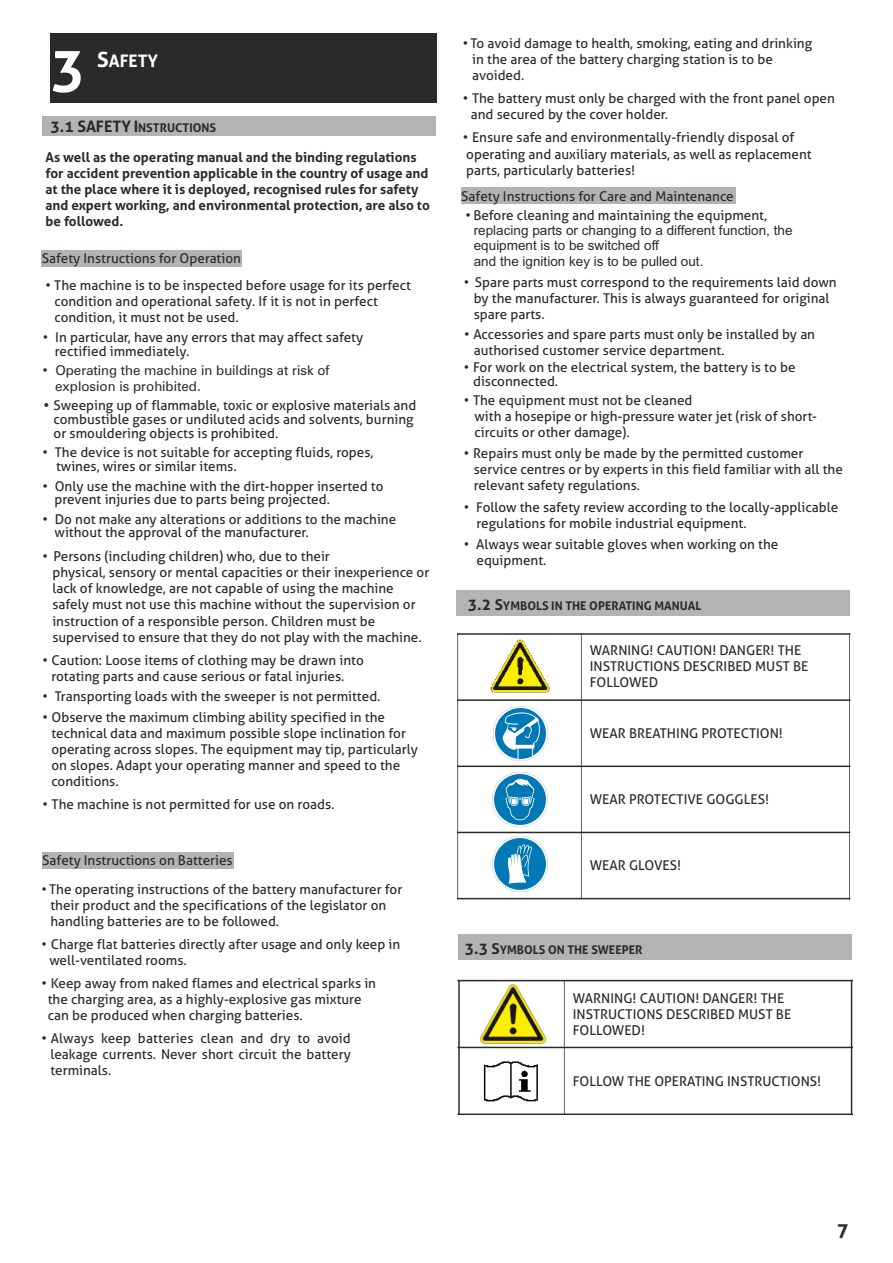
<style>
.page{position:relative;width:893px;height:1263px;background:#fff}
.page>*{position:absolute;margin:0;border:0;box-sizing:border-box;transform-origin:0 0}
.t1{font:700 57.75px "Aller";color:#fff}
.t2{font:700 19.5px "Aller";color:#2b2a29}
.t3{font:700 17.25px "Aller";color:#fff}
.t4{font:13.5px/16px "Aller";color:#2b2a29}
.t5{font:700 13.5px/16px "Aller";color:#2b2a29}
.t6{font:13.5px/15.1px "Arial";color:#2b2a29}
.t7{font:13.5px/16.4px "Zurich BT";color:#2b2a29}
.t8{font:700 12px "Aller";color:#2b2a29}
.s1{font-size:21px}
.s2{font-size:15.9px}
.s3{font-family:"Aller"}
.s4{font-family:"Zurich BT"}
.s5{font-size:15.75px}
.s6{font-size:15px}
</style>
<div class="page">
<div style="left:51px;top:33px;width:386px;height:70px;background:#2b2a29"></div>
<div style="left:461px;top:187px;width:274px;height:17px;background:#b2b3b3"></div>
<div style="left:43px;top:116px;width:393px;height:20px;background:#b2b3b3"></div>
<div style="left:42px;top:250px;width:200px;height:17px;background:#b2b3b3"></div>
<div style="left:42px;top:852px;width:191px;height:16px;background:#b2b3b3"></div>
<img style="left:491px;top:640px;width:59px;height:53px">
<hr style="left:457px;top:633px;width:1px;height:266px;background:#2b2a29">
<hr style="left:581px;top:633px;width:1px;height:266px;background:#2b2a29">
<hr style="left:849px;top:633px;width:1px;height:266px;background:#2b2a29">
<hr style="left:457px;top:898px;width:393px;height:1px;background:#2b2a29">
<hr style="left:457px;top:832px;width:393px;height:1px;background:#2b2a29">
<hr style="left:457px;top:766px;width:393px;height:1px;background:#2b2a29">
<hr style="left:457px;top:700px;width:393px;height:1px;background:#2b2a29">
<hr style="left:457px;top:633px;width:393px;height:1px;background:#2b2a29">
<img style="left:493px;top:706px;width:54px;height:55px">
<img style="left:493px;top:772px;width:54px;height:55px">
<img style="left:493px;top:837px;width:54px;height:54px">
<div style="left:457px;top:591px;width:393px;height:25px;background:#b2b3b3"></div>
<div style="left:458px;top:934px;width:393px;height:26px;background:#b2b3b3"></div>
<hr style="left:458px;top:980px;width:2px;height:135px;background:#2b2a29">
<hr style="left:564px;top:980px;width:1px;height:135px;background:#2b2a29">
<hr style="left:850px;top:980px;width:3px;height:135px;background:#2b2a29">
<hr style="left:457px;top:1114px;width:396px;height:1px;background:#2b2a29">
<hr style="left:457px;top:1047px;width:396px;height:1px;background:#2b2a29">
<hr style="left:457px;top:980px;width:396px;height:1px;background:#2b2a29">
<img style="left:480px;top:984px;width:67px;height:60px">
<img style="left:483px;top:1061px;width:55px;height:41px">
<h1 class="t1" style="left:51px;top:11px;width:36px">3</h1>
<h1 class="t1" style="left:51px;top:46px;width:36px">3</h1>
<p class="t3" style="left:97px;top:54px;width:62px"><span class="s1">S</span>AFETY</p>
<p class="t8" style="left:50px;top:123px;width:167px"><span class="s2">3.1 SAFETY I</span>NSTRUCTIONS</p>
<p class="t5" style="left:45px;top:150px;width:386px">As well as the operating manual and the binding regulations for accident prevention applicable in the country of usage and at the place where it is deployed, recognised rules for safety and expert working, and environmental protection, are also to be followed.</p>
<p class="t4" style="left:51px;top:252px;width:72px">rivinhgi g on</p>
<p class="t4" style="left:42px;top:252px;width:36px">Dwitc</p>
<p class="t4" style="left:42px;top:252px;width:201px">Safety Instructions for Operation</p>
<p class="t4" style="left:54px;top:278px;width:358px;text-indent:-9px">• The machine is to be inspected before usage for its perfect condition and operational safety. If it is not in perfect condition, it must not be used.</p>
<p class="t4" style="left:55px;top:332px;width:310px;line-height:13.6px;text-indent:-12px">• In particular, have any errors that may affect safety rectified immediately.</p>
<p class="t7" style="left:55px;top:363px;width:276px;text-indent:-13px"><span class="s3">•</span> Operating the machine in buildings at risk of explosion is prohibited.</p>
<p class="t4" style="left:54px;top:400px;width:364px;line-height:13.6px;text-indent:-11px"><span class="s4">•</span> Sweeping up of flammable, toxic or explosive materials and combustible gases or undiluted acids and solvents, burning or smouldering objects is prohibited.</p>
<p class="t4" style="left:56px;top:447px;width:319px;line-height:13.6px;text-indent:-14px">• The device is not suitable for accepting fluids, ropes, twines, wires or similar items.</p>
<p class="t4" style="left:54px;top:480px;width:331px;line-height:13.6px;text-indent:-12px">• Only use the machine with the dirt-hopper inserted to prevent injuries due to parts being projected.</p>
<p class="t4" style="left:55px;top:514px;width:343px;line-height:13.6px;text-indent:-12px">• Do not make any alterations or additions to the machine without the approval of the manufacturer.</p>
<p class="t4" style="left:52px;top:550px;width:379px;text-indent:-10px">• Persons (including children) who, due to their<br>physical, sensory or mental capacities or their inexperience or lack of knowledge, are not capable of using the machine safely must not use this machine without the supervision or instruction of a responsible person. Children must be supervised to ensure that they do not play with the machine.</p>
<p class="t4" style="left:51px;top:653px;width:314px;text-indent:-9px">• Caution: Loose items of clothing may be drawn into rotating parts and cause serious or fatal injuries.</p>
<p class="t4" style="left:42px;top:690px;width:340px">• Transporting loads with the sweeper is not permitted.</p>
<p class="t4" style="left:51px;top:710px;width:368px;text-indent:-9px">• Observe the maximum climbing ability specified in the technical data and maximum possible slope inclination for operating across slopes. The equipment may tip, particularly on slopes. Adapt your operating manner and speed to the conditions.</p>
<p class="t4" style="left:42px;top:797px;width:294px">• The machine is not permitted for use on roads.</p>
<p class="t4" style="left:52px;top:853px;width:72px">rivinhgi g on</p>
<p class="t4" style="left:42px;top:853px;width:36px">Dwitc</p>
<p class="t4" style="left:42px;top:854px;width:192px">Safety Instructions on Batteries</p>
<p class="t4" style="left:50px;top:883px;width:353px;text-indent:-9px">• The operating instructions of the battery manufacturer for their product and the specifications of the legislator on handling batteries are to be followed.</p>
<p class="t4" style="left:49px;top:938px;width:352px;text-indent:-8px">• Charge flat batteries directly after usage and only keep in well-ventilated rooms.</p>
<p class="t4" style="left:48px;top:977px;width:330px;text-indent:-6px">• Keep away from naked flames and electrical sparks in the charging area, as a highly-explosive gas mixture can be produced when charging batteries.</p>
<p class="t4" style="left:50px;top:1032px;width:302px;text-align:justify;text-indent:-9px">• Always keep batteries clean and dry to avoid leakage currents. Never short circuit the battery terminals.</p>
<p class="t4" style="left:472px;top:37px;width:341px;text-indent:-10px">• To avoid damage to health, smoking, eating and drinking in the area of the battery charging station is to be avoided.</p>
<p class="t4" style="left:471px;top:92px;width:366px;text-indent:-8px">• The battery must only be charged with the front panel open and secured by the cover holder.</p>
<p class="t4" style="left:463px;top:131px;width:350px">• Ensure safe and environmentally-friendly disposal of operating and auxiliary materials, as well as replacement parts, particularly batteries!</p>
<p class="t4" style="left:466px;top:208px;width:303px">• Before cleaning and maintaining the equipment,</p>
<p class="t6" style="left:474px;top:224px;width:320px">replacing parts or changing to a different function, the equipment is to be switched off<br>and the ignition key is to be pulled out.</p>
<p class="t4" style="left:474px;top:275px;width:364px;text-indent:-10px">• Spare parts must correspond to the requirements laid down by the manufacturer. This is always guaranteed for original spare parts.</p>
<p class="t4" style="left:474px;top:327px;width:343px;text-indent:-10px">• Accessories and spare parts must only be installed by an authorised customer service department.</p>
<p class="t4" style="left:473px;top:362px;width:324px;line-height:13.6px;text-indent:-9px">• For work on the electrical system, the battery is to be disconnected.</p>
<p class="t4" style="left:474px;top:393px;width:344px;text-indent:-11px">• The equipment must not be cleaned<br>with a hosepipe or high-pressure water jet (risk of short&shy;circuits or other damage).</p>
<p class="t4" style="left:474px;top:447px;width:371px;text-indent:-10px">• Repairs must only be made by the permitted customer service centres or by experts in this field familiar with all the relevant safety regulations.</p>
<p class="t4" style="left:476px;top:500px;width:363px;text-indent:-13px">• Follow the safety review according to the locally-applicable regulations for mobile industrial equipment.</p>
<p class="t4" style="left:476px;top:538px;width:303px;text-indent:-13px">• Always wear suitable gloves when working on the equipment.</p>
<p class="t4" style="left:461px;top:189px;width:274px">Safety Instructions for Care and Maintenance</p>
<p class="t8" style="left:468px;top:601px;width:235px"><span class="s5">3.2</span> <span class="s6">S</span>YMBOLS IN THE OPERATING MANUAL</p>
<p class="t4" style="left:590px;top:644px;width:220px">WARNING! CAUTION! DANGER! THE<br>INSTRUCTIONS DESCRIBED MUST BE<br>FOLLOWED</p>
<p class="t4" style="left:590px;top:726px;width:195px">WEAR BREATHING PROTECTION!</p>
<p class="t4" style="left:590px;top:793px;width:181px">WEAR PROTECTIVE GOGGLES!</p>
<p class="t4" style="left:590px;top:859px;width:93px">WEAR GLOVES!</p>
<p class="t8" style="left:465px;top:945px;width:179px"><span class="s5">3.3</span> <span class="s6">S</span>YMBOLS ON THE SWEEPER</p>
<p class="t4" style="left:573px;top:991px;width:220px">WARNING! CAUTION! DANGER! THE<br>INSTRUCTIONS DESCRIBED MUST BE<br>FOLLOWED!</p>
<p class="t4" style="left:573px;top:1074px;width:250px">FOLLOW THE OPERATING INSTRUCTIONS!</p>
<h2 class="t2" style="left:837px;top:1223px;width:13px">7</h2>
</div>
